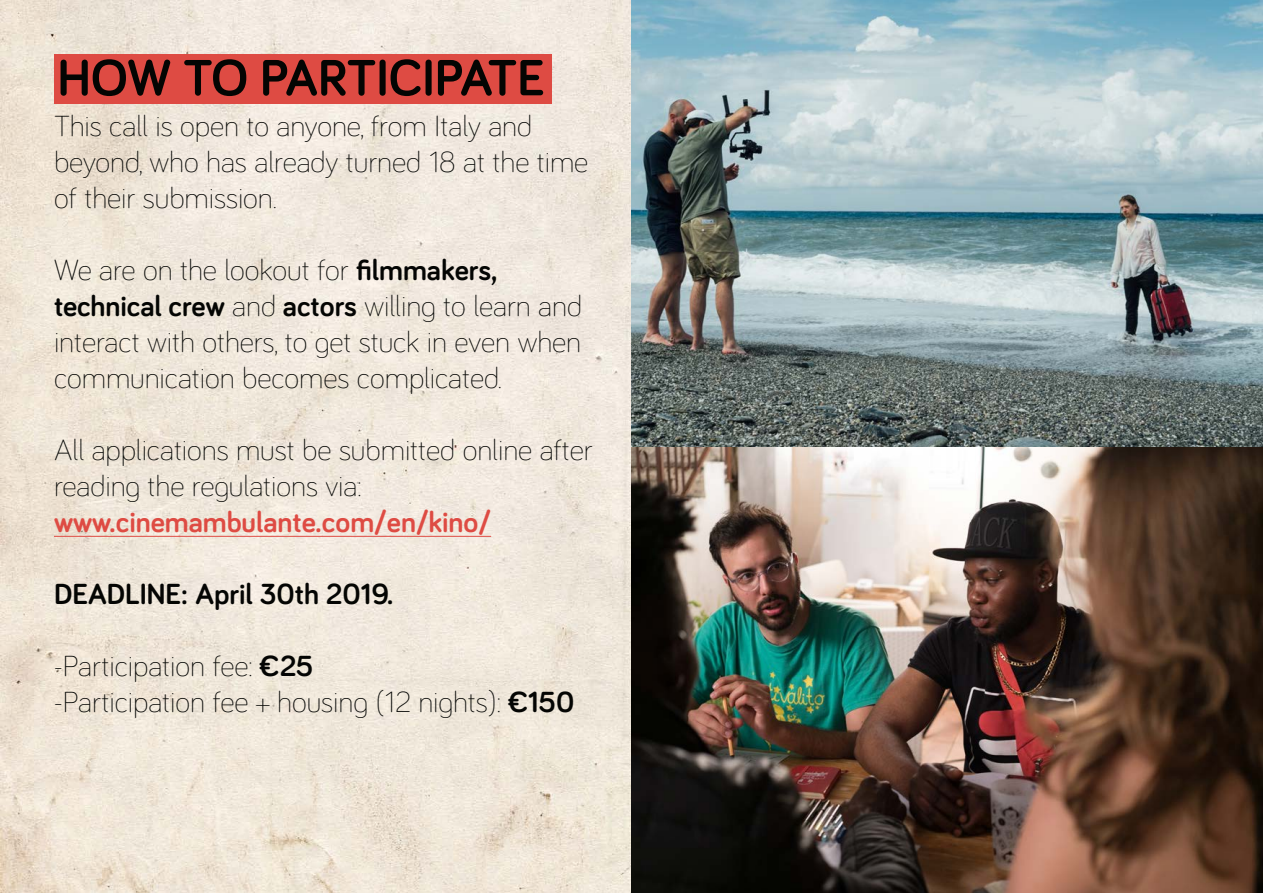
<style>
.page{position:relative;width:1263px;height:893px;background:#fff}
.page>*{position:absolute;margin:0;border:0;box-sizing:border-box;transform-origin:0 0}
.t1{font:700 52.5px "Bariol";color:#040503}
.t2{font:300 30px/36px "Bariol";color:#040503}
.t3{font:700 30px "Bariol";color:#de4b43}
.t4{font:700 30px "Bariol";color:#040503}
.s1{font-weight:700}
</style>
<div class="page">
<img style="left:0;top:0;width:631px;height:893px">
<div style="left:54px;top:54px;width:497px;height:49px;background:#de4b43"></div>
<hr style="left:54px;top:536px;width:437px;height:1px;background:#de4b43">
<img style="left:631px;top:0;width:632px;height:893px">
<p class="t1" style="left:57px;top:42px;width:489px">HOW TO PARTICIPATE</p>
<p class="t2" style="left:54px;top:106px;width:536px">This call is open to anyone, from Italy and beyond, who has already turned 18 at the time of their submission.</p>
<p class="t2" style="left:54px;top:250px;width:530px">We are on the lookout for <span class="s1">filmmakers, technical crew</span> and <span class="s1">actors</span> willing to learn and interact with others, to get stuck in even when communication becomes complicated.</p>
<p class="t2" style="left:54px;top:430px;width:540px">All applications must be submitted online after reading the regulations via:</p>
<p class="t3" style="left:54px;top:502px;width:439px">www.cinemambulante.com/en/kino/</p>
<p class="t4" style="left:54px;top:574px;width:341px">DEADLINE: April 30th 2019.</p>
<p class="t2" style="left:54px;top:646px;width:261px">-Participation fee: <span class="s1">€25</span></p>
<p class="t2" style="left:54px;top:682px;width:522px">-Participation fee + housing (12 nights): <span class="s1">€150</span></p>
</div>
